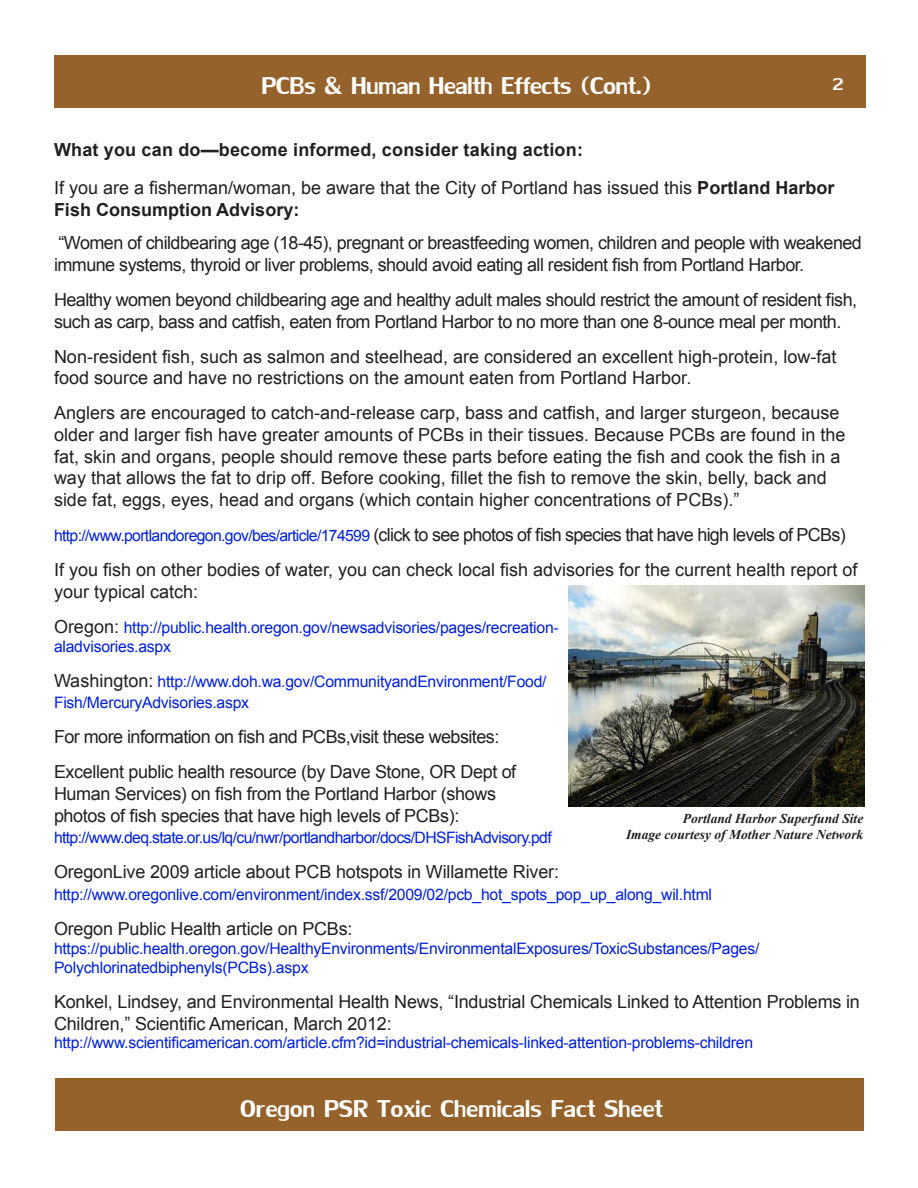
<style>
.page{position:relative;width:918px;height:1188px;background:#fff}
.page>*{position:absolute;margin:0;border:0;box-sizing:border-box;transform-origin:0 0}
.t1{font:36px "Lily UPC";letter-spacing:.01em;color:#fff}
.t2{font:30px "Lily UPC";color:#fff}
.t3{font:18px/21.6px "Arial";letter-spacing:-.01em;color:#231f20}
.t4{font:18px/21.6px "Arial";letter-spacing:-.03em;color:#231f20}
.t5{font:18px "Arial";letter-spacing:-.04em;color:#231f20}
.t6{font:700 18px "Arial";letter-spacing:.01em;color:#231f20}
.t7{font:15.75px/18.9px "Arial";letter-spacing:-.015em;color:#0020db}
.t8{font:15.75px "Arial";letter-spacing:-.04em;color:#0020db}
.t9{font:italic 700 13.5px "Times New Roman";color:#231f20}
.s1{font-weight:700}
.s2{font-size:15.75px;color:#0020db}
.s3{font-size:18px;color:#231f20}
</style>
<div class="page">
<div style="left:56px;top:1078px;width:808px;height:53px;background:#95622b"></div>
<div style="left:54px;top:56px;width:811px;height:52px;background:#95622b"></div>
<img style="left:569px;top:585px;width:296px;height:222px">
<p class="t1" style="left:261px;top:64px;width:392px">PCBs &amp; Human Health Effects (Cont.)</p>
<p class="t2" style="left:832px;top:65px;width:15px">2</p>
<p class="t6" style="left:54px;top:138px;width:531px">What you can do—become informed, consider taking action:</p>
<p class="t3" style="left:54px;top:177px;width:782px">If you are a fisherman/woman, be aware that the City of Portland has issued this <span class="s1">Portland Harbor<br>Fish Consumption Advisory:</span></p>
<p class="t4" style="left:54px;top:232px;width:810px">“Women of childbearing age (18-45), pregnant or breastfeeding women, children and people with weakened immune systems, thyroid or liver problems, should avoid eating all resident fish from Portland Harbor.</p>
<p class="t4" style="left:54px;top:289px;width:805px">Healthy women beyond childbearing age and healthy adult males should restrict the amount of resident fish, such as carp, bass and catfish, eaten from Portland Harbor to no more than one 8-ounce meal per month.</p>
<p class="t3" style="left:54px;top:346px;width:784px">Non-resident fish, such as salmon and steelhead, are considered an excellent high-protein, low-fat food source and have no restrictions on the amount eaten from Portland Harbor.</p>
<p class="t3" style="left:54px;top:402px;width:793px">Anglers are encouraged to catch-and-release carp, bass and catfish, and larger sturgeon, because older and larger fish have greater amounts of PCBs in their tissues. Because PCBs are found in the fat, skin and organs, people should remove these parts before eating the fish and cook the fish in a way that allows the fat to drip off. Before cooking, fillet the fish to remove the skin, belly, back and side fat, eggs, eyes, head and organs (which contain higher concentrations of PCBs).”</p>
<p class="t5" style="left:54px;top:523px;width:793px"><span class="s2">http://www.portlandoregon.gov/bes/article/174599</span> (click to see photos of fish species that have high levels of PCBs)</p>
<p class="t3" style="left:54px;top:559px;width:805px">If you fish on other bodies of water, you can check local fish advisories for the current health report of your typical catch:</p>
<p class="t7" style="left:54px;top:618px;width:506px"><span class="s3">Oregon:</span> http://public.health.oregon.gov/newsadvisories/pages/recreation&shy;aladvisories.aspx</p>
<p class="t7" style="left:54px;top:670px;width:494px;line-height:21.6px"><span class="s3">Washington:</span> http://www.doh.wa.gov/CommunityandEnvironment/Food/<br>Fish/MercuryAdvisories.aspx</p>
<p class="t4" style="left:54px;top:726px;width:447px">For more information on fish and PCBs,visit these websites:</p>
<p class="t3" style="left:54px;top:761px;width:464px">Excellent public health resource (by Dave Stone, OR Dept of</p>
<p class="t3" style="left:54px;top:783px;width:444px">Human Services) on fish from the Portland Harbor (shows</p>
<p class="t3" style="left:54px;top:805px;width:407px">photos of fish species that have high levels of PCBs):</p>
<p class="t8" style="left:54px;top:827px;width:499px">http://www.deq.state.or.us/lq/cu/nwr/portlandharbor/docs/DHSFishAdvisory.pdf</p>
<p class="t3" style="left:54px;top:861px;width:507px">OregonLive 2009 article about PCB hotspots in Willamette River:</p>
<p class="t7" style="left:54px;top:885px;width:660px">http://www.oregonlive.com/environment/index.ssf/2009/02/pcb_hot_spots_pop_up_along_wil.html</p>
<p class="t3" style="left:54px;top:918px;width:300px">Oregon Public Health article on PCBs:</p>
<p class="t7" style="left:54px;top:939px;width:707px">https://public.health.oregon.gov/HealthyEnvironments/EnvironmentalExposures/ToxicSubstances/Pages/<br>Polychlorinatedbiphenyls(PCBs).aspx</p>
<p class="t3" style="left:54px;top:991px;width:808px">Konkel, Lindsey, and Environmental Health News, “Industrial Chemicals Linked to Attention Problems in<br>Children,” Scientific American, March 2012:</p>
<p class="t7" style="left:54px;top:1034px;width:701px">http://www.scientificamerican.com/article.cfm?id=industrial-chemicals-linked-attention-problems-children</p>
<p class="t9" style="left:683px;top:809px;width:182px">Portland Harbor Superfund Site</p>
<p class="t9" style="left:626px;top:825px;width:239px">Image courtesy of Mother Nature Network</p>
<p class="t1" style="left:240px;top:1087px;width:424px">Oregon PSR Toxic Chemicals Fact Sheet</p>
</div>
